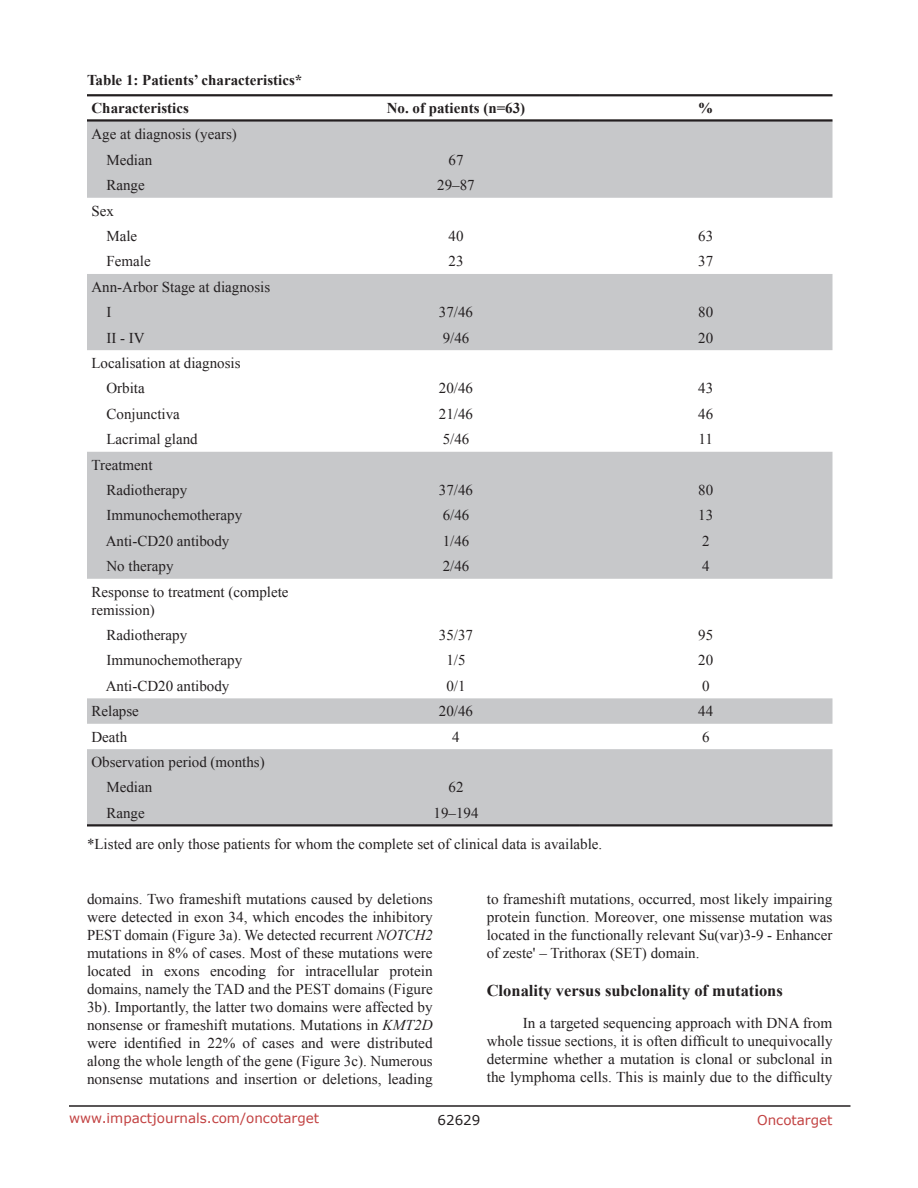
<style>
.page{position:relative;width:918px;height:1188px;background:#fff}
.page>*{position:absolute;margin:0;border:0;box-sizing:border-box;transform-origin:0 0}
.SubHeading{font:700 16.5px "Times New Roman";color:#231f20}
.BodyText{font:15px/18px "Times New Roman";color:#231f20;text-align:justify}
.TableText1{font:15px/18px "Times New Roman";color:#231f20}
.TableText1_Center{font:15px "Times New Roman";color:#231f20}
.Table_head{font:700 15px "Times New Roman";color:#231f20}
.Table_head_centre{font:700 15px "Times New Roman";color:#231f20}
.t1{font:13.5px "Verdana";color:#c24141}
.t2{font:13.5px "Verdana";color:#231f20}
.s1{font-style:italic}
</style>
<div class="page">
<hr style="left:69px;top:1105px;width:781px;height:2px;background:#231f20">
<svg style="left:87px;top:96px;width:745px;height:1px"></svg>
<div style="left:87px;top:122px;width:745px;height:76px;background:#c7c8ca"></div>
<svg style="left:87px;top:274px;width:745px;height:550px;fill:#c7c8ca"></svg>
<hr style="left:87px;top:94px;width:246px;height:2px;background:#231f20">
<hr style="left:333px;top:94px;width:246px;height:2px;background:#231f20">
<hr style="left:579px;top:94px;width:253px;height:2px;background:#231f20">
<hr style="left:87px;top:119px;width:246px;height:3px;background:#231f20">
<hr style="left:333px;top:119px;width:246px;height:3px;background:#231f20">
<hr style="left:579px;top:119px;width:253px;height:3px;background:#231f20">
<hr style="left:87px;top:824px;width:246px;height:3px;background:#231f20">
<hr style="left:333px;top:824px;width:246px;height:3px;background:#231f20">
<hr style="left:579px;top:824px;width:253px;height:3px;background:#231f20">
<p class="Table_head" style="left:87px;top:70px;width:217px">Table 1: Patients’ characteristics*</p>
<p class="Table_head" style="left:92px;top:98px;width:99px">Characteristics</p>
<p class="Table_head_centre" style="left:387px;top:98px;width:140px">No. of patients (n=63)</p>
<p class="Table_head_centre" style="left:698px;top:98px;width:16px">%</p>
<p class="TableText1" style="left:92px;top:125px;width:147px">Age at diagnosis (years)</p>
<p class="TableText1" style="left:106px;top:151px;width:47px">Median</p>
<p class="TableText1_Center" style="left:449px;top:150px;width:16px">67</p>
<p class="TableText1" style="left:106px;top:176px;width:40px">Range</p>
<p class="TableText1_Center" style="left:437px;top:175px;width:39px">29–87</p>
<p class="TableText1" style="left:92px;top:201px;width:24px">Sex</p>
<p class="TableText1" style="left:106px;top:227px;width:32px">Male</p>
<p class="TableText1_Center" style="left:449px;top:226px;width:16px">40</p>
<p class="TableText1_Center" style="left:698px;top:226px;width:16px">63</p>
<p class="TableText1" style="left:106px;top:252px;width:46px">Female</p>
<p class="TableText1_Center" style="left:449px;top:251px;width:16px">23</p>
<p class="TableText1_Center" style="left:698px;top:251px;width:16px">37</p>
<p class="TableText1" style="left:92px;top:278px;width:180px">Ann-Arbor Stage at diagnosis</p>
<p class="TableText1" style="left:106px;top:303px;width:6px">I</p>
<p class="TableText1_Center" style="left:439px;top:302px;width:36px">37/46</p>
<p class="TableText1_Center" style="left:698px;top:302px;width:16px">80</p>
<p class="TableText1" style="left:106px;top:328px;width:40px">II - IV</p>
<p class="TableText1_Center" style="left:443px;top:328px;width:28px">9/46</p>
<p class="TableText1_Center" style="left:698px;top:328px;width:16px">20</p>
<p class="TableText1" style="left:92px;top:354px;width:151px">Localisation at diagnosis</p>
<p class="TableText1" style="left:106px;top:379px;width:40px">Orbita</p>
<p class="TableText1_Center" style="left:439px;top:378px;width:36px">20/46</p>
<p class="TableText1_Center" style="left:698px;top:378px;width:16px">43</p>
<p class="TableText1" style="left:106px;top:405px;width:75px">Conjunctiva</p>
<p class="TableText1_Center" style="left:439px;top:404px;width:36px">21/46</p>
<p class="TableText1_Center" style="left:698px;top:404px;width:16px">46</p>
<p class="TableText1" style="left:106px;top:430px;width:93px">Lacrimal gland</p>
<p class="TableText1_Center" style="left:443px;top:429px;width:28px">5/46</p>
<p class="TableText1_Center" style="left:699px;top:429px;width:16px">11</p>
<p class="TableText1" style="left:92px;top:455px;width:63px">Treatment</p>
<p class="TableText1" style="left:106px;top:481px;width:82px">Radiotherapy</p>
<p class="TableText1_Center" style="left:439px;top:480px;width:36px">37/46</p>
<p class="TableText1_Center" style="left:698px;top:480px;width:16px">80</p>
<p class="TableText1" style="left:106px;top:506px;width:137px">Immunochemotherapy</p>
<p class="TableText1_Center" style="left:443px;top:505px;width:28px">6/46</p>
<p class="TableText1_Center" style="left:698px;top:505px;width:16px">13</p>
<p class="TableText1" style="left:106px;top:532px;width:125px">Anti-CD20 antibody</p>
<p class="TableText1_Center" style="left:443px;top:531px;width:28px">1/46</p>
<p class="TableText1_Center" style="left:702px;top:531px;width:9px">2</p>
<p class="TableText1" style="left:106px;top:557px;width:69px">No therapy</p>
<p class="TableText1_Center" style="left:443px;top:556px;width:28px">2/46</p>
<p class="TableText1_Center" style="left:702px;top:556px;width:9px">4</p>
<p class="TableText1" style="left:92px;top:582px;width:199px">Response to treatment (complete remission)</p>
<p class="TableText1" style="left:106px;top:626px;width:82px">Radiotherapy</p>
<p class="TableText1_Center" style="left:439px;top:625px;width:36px">35/37</p>
<p class="TableText1_Center" style="left:698px;top:625px;width:16px">95</p>
<p class="TableText1" style="left:106px;top:651px;width:137px">Immunochemotherapy</p>
<p class="TableText1_Center" style="left:446px;top:650px;width:21px">1/5</p>
<p class="TableText1_Center" style="left:698px;top:650px;width:16px">20</p>
<p class="TableText1" style="left:106px;top:677px;width:125px">Anti-CD20 antibody</p>
<p class="TableText1_Center" style="left:446px;top:676px;width:21px">0/1</p>
<p class="TableText1_Center" style="left:702px;top:676px;width:9px">0</p>
<p class="TableText1" style="left:92px;top:702px;width:49px">Relapse</p>
<p class="TableText1_Center" style="left:439px;top:701px;width:36px">20/46</p>
<p class="TableText1_Center" style="left:698px;top:701px;width:16px">44</p>
<p class="TableText1" style="left:92px;top:727px;width:37px">Death</p>
<p class="TableText1_Center" style="left:452px;top:727px;width:9px">4</p>
<p class="TableText1_Center" style="left:702px;top:727px;width:9px">6</p>
<p class="TableText1" style="left:92px;top:753px;width:175px">Observation period (months)</p>
<p class="TableText1" style="left:106px;top:778px;width:47px">Median</p>
<p class="TableText1_Center" style="left:449px;top:777px;width:16px">62</p>
<p class="TableText1" style="left:106px;top:804px;width:40px">Range</p>
<p class="TableText1_Center" style="left:434px;top:803px;width:46px">19–194</p>
<p class="TableText1" style="left:87px;top:835px;width:517px">*Listed are only those patients for whom the complete set of clinical data is available.</p>
<p class="BodyText" style="left:87px;top:890px;width:347px">domains. Two frameshift mutations caused by deletions were detected in exon 34, which encodes the inhibitory PEST domain (Figure 3a). We detected recurrent <span class="s1">NOTCH2 </span>mutations in 8% of cases. Most of these mutations were located in exons encoding for intracellular protein domains, namely the TAD and the PEST domains (Figure 3b). Importantly, the latter two domains were affected by nonsense or frameshift mutations. Mutations in <span class="s1">KMT2D </span>were identified in 22% of cases and were distributed along the whole length of the gene (Figure 3c). Numerous nonsense mutations and insertion or deletions, leading</p>
<p class="BodyText" style="left:487px;top:890px;width:347px">to frameshift mutations, occurred, most likely impairing protein function. Moreover, one missense mutation was located in the functionally relevant Su(var)3-9 - Enhancer of zeste' – Trithorax (SET) domain.</p>
<p class="SubHeading" style="left:487px;top:979px;width:298px">Clonality versus subclonality of mutations</p>
<p class="BodyText" style="left:487px;top:1013px;width:347px;text-indent:36px">In a targeted sequencing approach with DNA from whole tissue sections, it is often difficult to unequivocally determine whether a mutation is clonal or subclonal in the lymphoma cells. This is mainly due to the difficulty</p>
<p class="t1" style="left:69px;top:1109px;width:252px">www.impactjournals.com/oncotarget</p>
<p class="t2" style="left:438px;top:1111px;width:44px">62629</p>
<p class="t1" style="left:757px;top:1111px;width:77px">Oncotarget</p>
</div>
